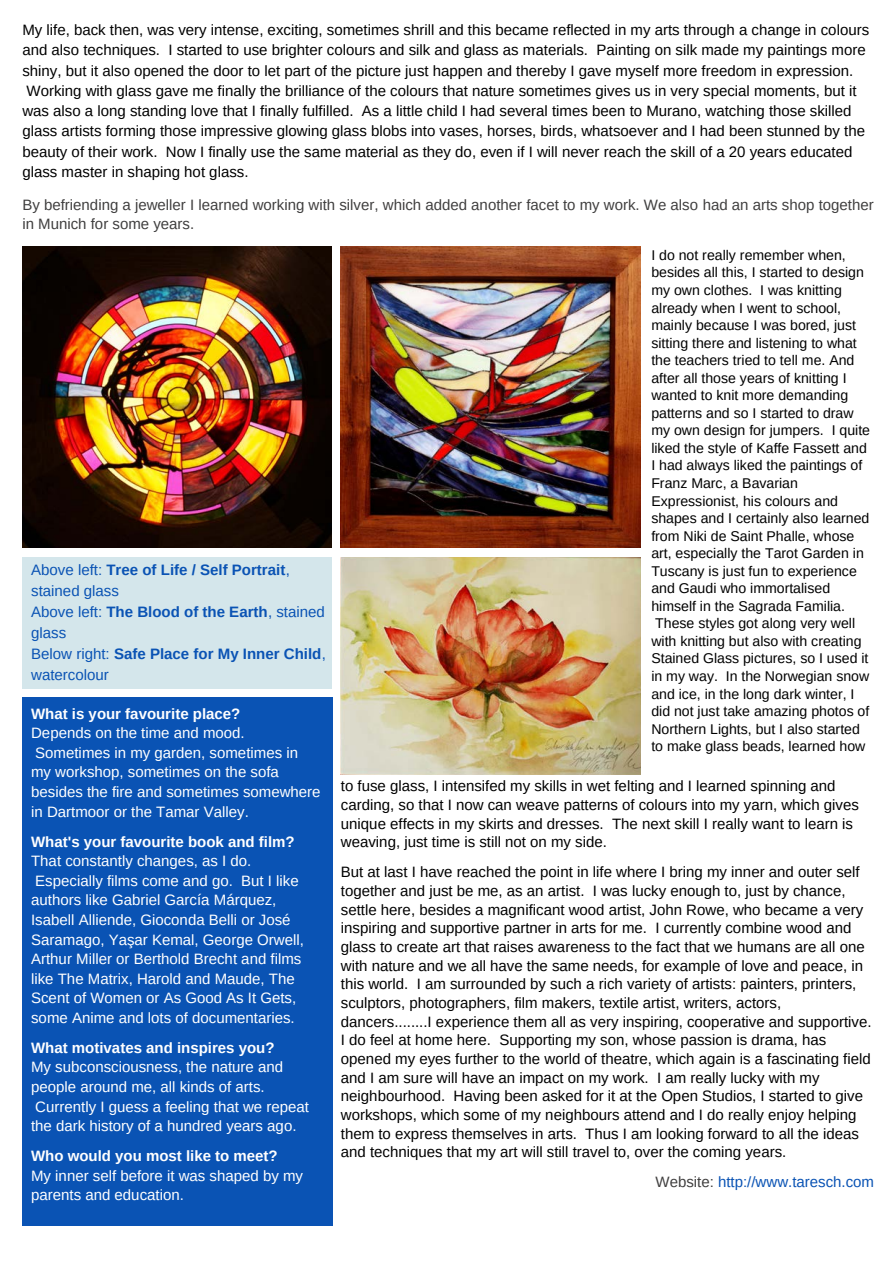
<style>
.page{position:relative;width:894px;height:1264px;background:#fff}
.page>*{position:absolute;margin:0;border:0;box-sizing:border-box;transform-origin:0 0}
.t1{font:15px/18.6px "Arimo";color:#000}
.t2{font:15px/19.5px "Arimo";color:#fff}
.t3{font:15px/21px "Arimo";color:#0a53b4}
.t4{font:15px/19.2px "Arimo";color:#403f3f}
.t5{font:700 15px "Arimo";color:#fff}
.t6{font:14.1px/17.5px "Arimo";color:#000}
.s1{font-weight:700}
.s2{color:#403f3f}
</style>
<div class="page">
<div style="left:22px;top:697px;width:311px;height:528px;background:#0a53b4"></div>
<div style="left:22px;top:557px;width:310px;height:131px;background:#d4e6eb"></div>
<img style="left:341px;top:247px;width:299px;height:300px">
<img style="left:22px;top:247px;width:309px;height:300px">
<img style="left:341px;top:557px;width:299px;height:217px">
<p class="t1" style="left:22px;top:20px;width:848px;line-height:20.2px">My life, back then, was very intense, exciting, sometimes shrill and this became reflected in my arts through a change in colours and also techniques. I started to use brighter colours and silk and glass as materials. Painting on silk made my paintings more shiny, but it also opened the door to let part of the picture just happen and thereby I gave myself more freedom in expression.<br>Working with glass gave me finally the brilliance of the colours that nature sometimes gives us in very special moments, but it was also a long standing love that I finally fulfilled. As a little child I had several times been to Murano, watching those skilled glass artists forming those impressive glowing glass blobs into vases, horses, birds, whatsoever and I had been stunned by the beauty of their work. Now I finally use the same material as they do, even if I will never reach the skill of a 20 years educated glass master in shaping hot glass.</p>
<p class="t4" style="left:22px;top:195px;width:852px">By befriending a jeweller I learned working with silver, which added another facet to my work. We also had an arts shop together in Munich for some years.</p>
<p class="t3" style="left:31px;top:559px;width:296px">Above left: <span class="s1">Tree of Life / Self Portrait</span>, stained glass<br>Above left: <span class="s1">The Blood of the Earth</span>, stained glass<br>Below right: <span class="s1">Safe Place for My Inner Child</span>, watercolour</p>
<p class="t5" style="left:31px;top:705px;width:211px">What is your favourite place?</p>
<p class="t2" style="left:31px;top:723px;width:291px">Depends on the time and mood.<br>Sometimes in my garden, sometimes in<br>my workshop, sometimes on the sofa besides the fire and sometimes somewhere in Dartmoor or the Tamar Valley.</p>
<p class="t5" style="left:31px;top:833px;width:265px">What's your favourite book and film?</p>
<p class="t2" style="left:31px;top:851px;width:274px">That constantly changes, as I do.<br>Especially films come and go. But I like authors like Gabriel García Márquez, Isabell Alliende, Gioconda Belli or José Saramago, Yaşar Kemal, George Orwell, Arthur Miller or Berthold Brecht and films like The Matrix, Harold and Maude, The Scent of Women or As Good As It Gets, some Anime and lots of documentaries.</p>
<p class="t5" style="left:31px;top:1039px;width:245px">What motivates and inspires you?</p>
<p class="t2" style="left:31px;top:1057px;width:279px">My subconsciousness, the nature and people around me, all kinds of arts.<br>Currently I guess a feeling that we repeat the dark history of a hundred years ago.</p>
<p class="t5" style="left:31px;top:1147px;width:248px">Who would you most like to meet?</p>
<p class="t2" style="left:31px;top:1165px;width:273px">My inner self before it was shaped by my parents and education.</p>
<p class="t6" style="left:651px;top:246px;width:220px">I do not really remember when, besides all this, I started to design my own clothes. I was knitting already when I went to school, mainly because I was bored, just sitting there and listening to what the teachers tried to tell me. And after all those years of knitting I wanted to knit more demanding patterns and so I started to draw my own design for jumpers. I quite liked the style of Kaffe Fassett and<br>I had always liked the paintings of<br>Franz Marc, a Bavarian<br>Expressionist, his colours and shapes and I certainly also learned from Niki de Saint Phalle, whose art, especially the Tarot Garden in<br>Tuscany is just fun to experience and Gaudi who immortalised himself in the Sagrada Familia.<br>These styles got along very well with knitting but also with creating<br>Stained Glass pictures, so I used it in my way. In the Norwegian snow and ice, in the long dark winter, I did not just take amazing photos of<br>Northern Lights, but I also started to make glass beads, learned how</p>
<p class="t1" style="left:341px;top:776px;width:519px">to fuse glass, I intensifed my skills in wet felting and I learned spinning and carding, so that I now can weave patterns of colours into my yarn, which gives unique effects in my skirts and dresses. The next skill I really want to learn is weaving, just time is still not on my side.</p>
<p class="t1" style="left:341px;top:862px;width:532px">But at last I have reached the point in life where I bring my inner and outer self together and just be me, as an artist. I was lucky enough to, just by chance, settle here, besides a magnificant wood artist, John Rowe, who became a very inspiring and supportive partner in arts for me. I currently combine wood and glass to create art that raises awareness to the fact that we humans are all one with nature and we all have the same needs, for example of love and peace, in this world. I am surrounded by such a rich variety of artists: painters, printers, sculptors, photographers, film makers, textile artist, writers, actors, dancers........I experience them all as very inspiring, cooperative and supportive.<br>I do feel at home here. Supporting my son, whose passion is drama, has opened my eyes further to the world of theatre, which again is a fascinating field and I am sure will have an impact on my work. I am really lucky with my neighbourhood. Having been asked for it at the Open Studios, I started to give workshops, which some of my neighbours attend and I do really enjoy helping them to express themselves in arts. Thus I am looking forward to all the ideas and techniques that my art will still travel to, over the coming years.</p>
<p class="t3" style="left:655px;top:1171px;width:220px"><span class="s2">Website:</span> http://www.taresch.com</p>
</div>
